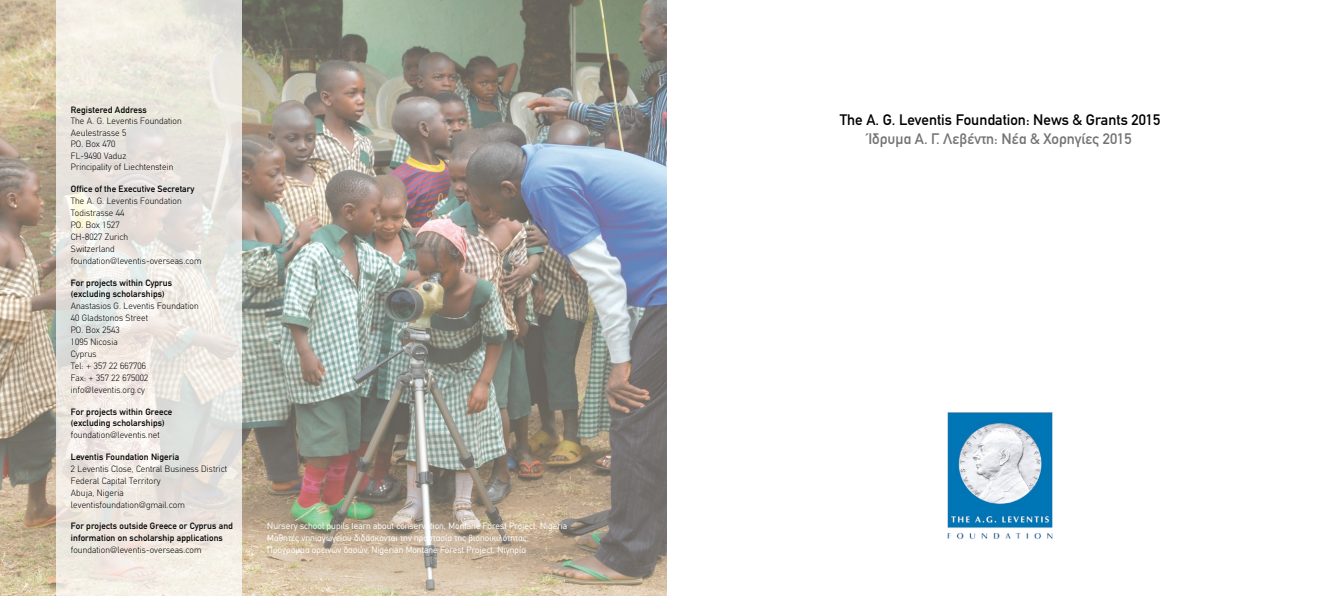
<style>
.page{position:relative;width:1333px;height:596px;background:#fff}
.page>*{position:absolute;margin:0;border:0;box-sizing:border-box;transform-origin:0 0}
.t1{font:15px "CF Din";color:#000}
.t2{font:15px "CF Din";color:#727374}
.t3{font:300 9px/12px "CF Din";letter-spacing:.01em;color:#000}
.t4{font:9px/11.5px "CF Din";letter-spacing:.01em;color:#000}
.t5{font:9px/12px "CF Din";letter-spacing:.005em;color:#fff}
</style>
<div class="page">
<img style="left:0;top:0;width:666px;height:595px">
<svg style="left:56px;top:0;width:185px;height:595px;background:#ebe7e1"></svg>
<img style="left:947px;top:412px;width:106px;height:127px">
<p class="t4" style="left:71px;top:104px;width:77px">Registered Address</p>
<p class="t3" style="left:71px;top:115px;width:112px;line-height:11.5px">The A. G. Leventis Foundation<br>Aeulestrasse 5<br>P.O. Box 470<br>FL-9490 Vaduz<br>Principality of Liechtenstein</p>
<p class="t4" style="left:71px;top:183px;width:125px">Office of the Executive Secretary</p>
<p class="t3" style="left:71px;top:194px;width:132px">The A. G. Leventis Foundation<br>Todistrasse 44<br>P.O. Box 1527<br>CH-8027 Zurich<br>Switzerland foundation@leventis-overseas.com</p>
<p class="t4" style="left:71px;top:276px;width:103px">For projects within Cyprus (excluding scholarships)</p>
<p class="t3" style="left:71px;top:300px;width:129px">Anastasios G. Leventis Foundation<br>40 Gladstonos Street<br>Ρ.Ο. Box 2543<br>1095 Nicosia<br>Cyprus<br>Tel: + 357 22 667706<br>Fax: + 357 22 675002 info@leventis.org.cy</p>
<p class="t4" style="left:71px;top:405px;width:103px">For projects within Greece (excluding scholarships)</p>
<p class="t3" style="left:71px;top:429px;width:90px">foundation@leventis.net</p>
<p class="t4" style="left:71px;top:450px;width:110px">Leventis Foundation Nigeria</p>
<p class="t3" style="left:71px;top:462px;width:158px">2 Leventis Close, Central Business District<br>Federal Capital Territory<br>Abuja, Nigeria leventisfoundation@gmail.com</p>
<p class="t4" style="left:71px;top:520px;width:164px;line-height:12px">For projects outside Greece or Cyprus and information on scholarship applications</p>
<p class="t3" style="left:71px;top:544px;width:132px">foundation@leventis-overseas.com</p>
<p class="t5" style="left:267px;top:520px;width:301px">Nursery school pupils learn about conservation, Montane Forest Project, Nigeria<br>Μαθητές νηπιαγωγείου διδάσκονται την προστασία της βιοποικιλότητας,<br>Πρόγραμμα ορεινών δασών, Nigerian Montane Forest Project, Νιγηρία</p>
<h1 class="t1" style="left:839px;top:112px;width:322px">The A. G. Leventis Foundation: News &amp; Grants 2015</h1>
<h1 class="t2" style="left:868px;top:131px;width:265px">Ίδρυμα Α. Γ. Λεβέντη: Νέα &amp; Χορηγίες 2015</h1>
</div>
